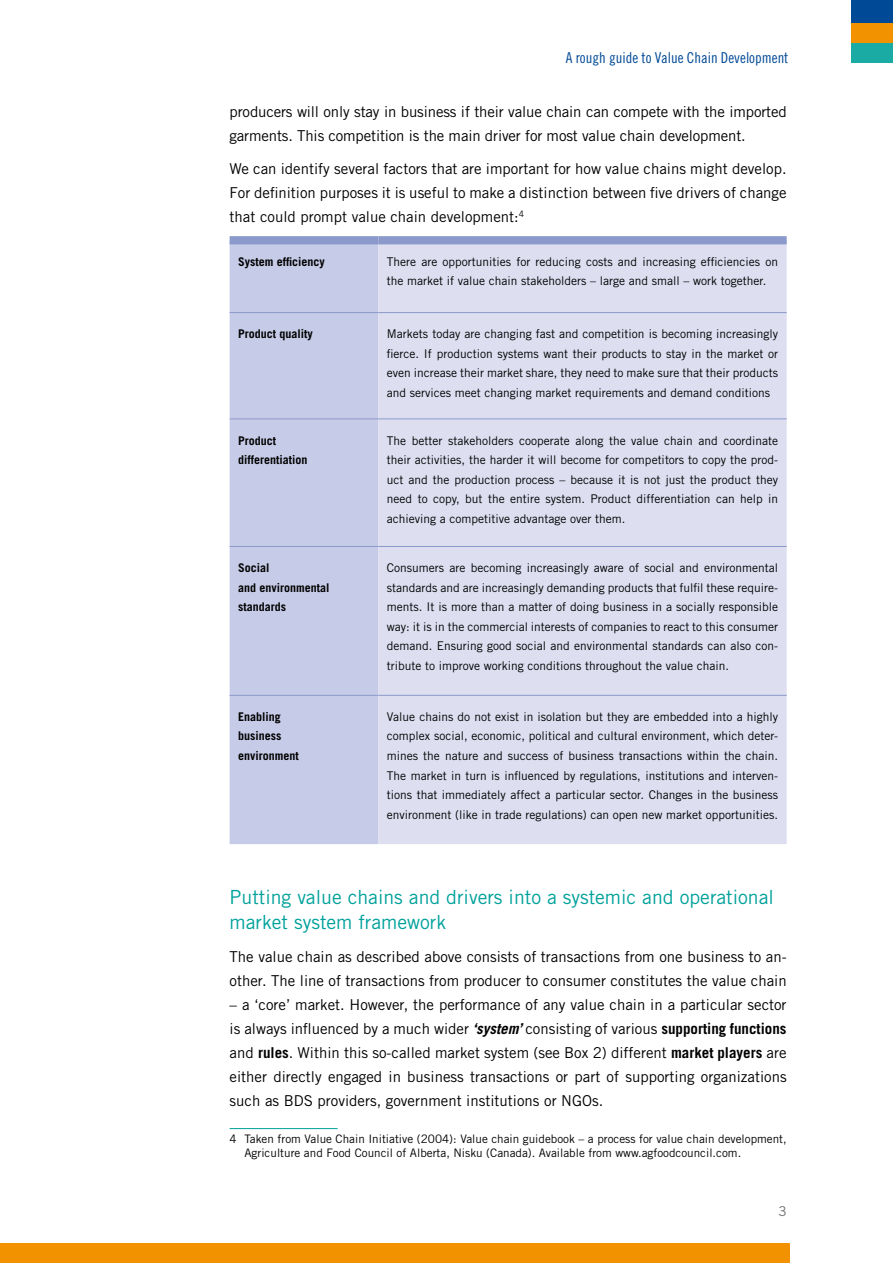
<style>
.page{position:relative;width:893px;height:1263px;background:#fff}
.page>*{position:absolute;margin:0;border:0;box-sizing:border-box;transform-origin:0 0}
.t1{font:19.5px/25.5px "Trade Gothic LT Std";color:#00a19b}
.t2{font:15px/24px "Trade Gothic LT Std";color:#000}
.t3{font:15px "Trade Gothic LT Std Cn 18";color:#004996}
.t4{font:13.5px "Trade Gothic LT Std";color:#706f6f}
.t5{font:12px/19.5px "Trade Gothic LT Std";color:#000;text-align:justify}
.t6{font:700 12px/19.5px "Trade Gothic LT Std";color:#000}
.t7{font:11.7px/14.1px "Trade Gothic LT Std";color:#000}
.s1{font-weight:700;font-style:italic}
.s2{font-weight:700}
</style>
<div class="page">
<div style="left:0;top:1243px;width:790px;height:20px;background:#f39200"></div>
<div style="left:850px;top:43px;width:43px;height:20px;background:#1aaba5"></div>
<div style="left:850px;top:23px;width:43px;height:20px;background:#f39200"></div>
<div style="left:850px;top:0;width:43px;height:23px;background:#004996"></div>
<div style="left:230px;top:244px;width:148px;height:600px;background:#c6cbe7"></div>
<div style="left:378px;top:244px;width:409px;height:600px;background:#dddff1"></div>
<hr style="left:230px;top:312px;width:148px;height:1px;background:#8b99cb">
<hr style="left:378px;top:312px;width:409px;height:1px;background:#8b99cb">
<hr style="left:230px;top:546px;width:148px;height:1px;background:#8b99cb">
<hr style="left:378px;top:546px;width:409px;height:1px;background:#8b99cb">
<hr style="left:230px;top:695px;width:148px;height:1px;background:#8b99cb">
<hr style="left:378px;top:695px;width:409px;height:1px;background:#8b99cb">
<hr style="left:230px;top:418px;width:148px;height:1px;background:#8b99cb">
<hr style="left:378px;top:418px;width:409px;height:1px;background:#8b99cb">
<div style="left:230px;top:236px;width:148px;height:8px;background:#8b99cb"></div>
<div style="left:378px;top:236px;width:409px;height:8px;background:#8b99cb"></div>
<hr style="left:230px;top:1128px;width:108px;height:1px;background:#00a19b">
<p class="t3" style="left:566px;top:49px;width:224px">A rough guide to Value Chain Development</p>
<p class="t2" style="left:230px;top:100px;width:559px">producers will only stay in business if their value chain can compete with the imported garments. This competition is the main driver for most value chain development.</p>
<p class="t2" style="left:230px;top:156px;width:558px;text-align:justify">We can identify several factors that are important for how value chains might develop.<br>For definition purposes it is useful to make a distinction between five drivers of change that could prompt value chain development:<sup>4</sup></p>
<p class="t6" style="left:238px;top:252px;width:88px">System efficiency</p>
<p class="t5" style="left:387px;top:252px;width:393px">There are opportunities for reducing costs and increasing efficiencies on the market if value chain stakeholders – large and small – work together.</p>
<p class="t6" style="left:238px;top:324px;width:76px">Product quality</p>
<p class="t5" style="left:387px;top:324px;width:393px">Markets today are changing fast and competition is becoming increasingly fierce. If production systems want their products to stay in the market or even increase their market share, they need to make sure that their products and services meet changing market requirements and demand conditions</p>
<p class="t6" style="left:238px;top:430px;width:71px">Product differentiation</p>
<p class="t5" style="left:387px;top:430px;width:393px">The better stakeholders cooperate along the value chain and coordinate their activities, the harder it will become for competitors to copy the prod&shy;uct and the production process – because it is not just the product they need to copy, but the entire system. Product differentiation can help in achieving a competitive advantage over them.</p>
<p class="t6" style="left:238px;top:558px;width:93px">Social<br>and environmental standards</p>
<p class="t5" style="left:387px;top:558px;width:393px">Consumers are becoming increasingly aware of social and environmental standards and are increasingly demanding products that fulfil these require&shy;ments. It is more than a matter of doing business in a socially responsible way: it is in the commercial interests of companies to react to this consumer demand. Ensuring good social and environmental standards can also con&shy;tribute to improve working conditions throughout the value chain.</p>
<p class="t6" style="left:238px;top:707px;width:62px">Enabling business environment</p>
<p class="t5" style="left:387px;top:707px;width:393px">Value chains do not exist in isolation but they are embedded into a highly complex social, economic, political and cultural environment, which deter&shy;mines the nature and success of business transactions within the chain.<br>The market in turn is influenced by regulations, institutions and interven&shy;tions that immediately affect a particular sector. Changes in the business environment (like in trade regulations) can open new market opportunities.</p>
<h1 class="t1" style="left:230px;top:884px;width:546px">Putting value chains and drivers into a systemic and operational market system framework</h1>
<p class="t2" style="left:230px;top:944px;width:559px">The value chain as described above consists of transactions from one business to an&shy;other. The line of transactions from producer to consumer constitutes the value chain</p>
<p class="t2" style="left:230px;top:992px;width:559px;text-align:justify">– a ‘core’ market. However, the performance of any value chain in a particular sector is always influenced by a much wider <span class="s1">‘system’</span> consisting of various <span class="s2">supporting functions </span>and <span class="s2">rules</span>. Within this so-called market system (see Box 2) different <span class="s2">market players</span> are either directly engaged in business transactions or part of supporting organizations such as BDS providers, government institutions or NGOs.</p>
<p class="t7" style="left:244px;top:1131px;width:544px;text-indent:-15px">4 Taken from Value Chain Initiative (2004): Value chain guidebook – a process for value chain development,<br>Agriculture and Food Council of Alberta, Nisku (Canada). Available from www.agfoodcouncil.com.</p>
<p class="t4" style="left:778px;top:1202px;width:10px">3</p>
</div>
